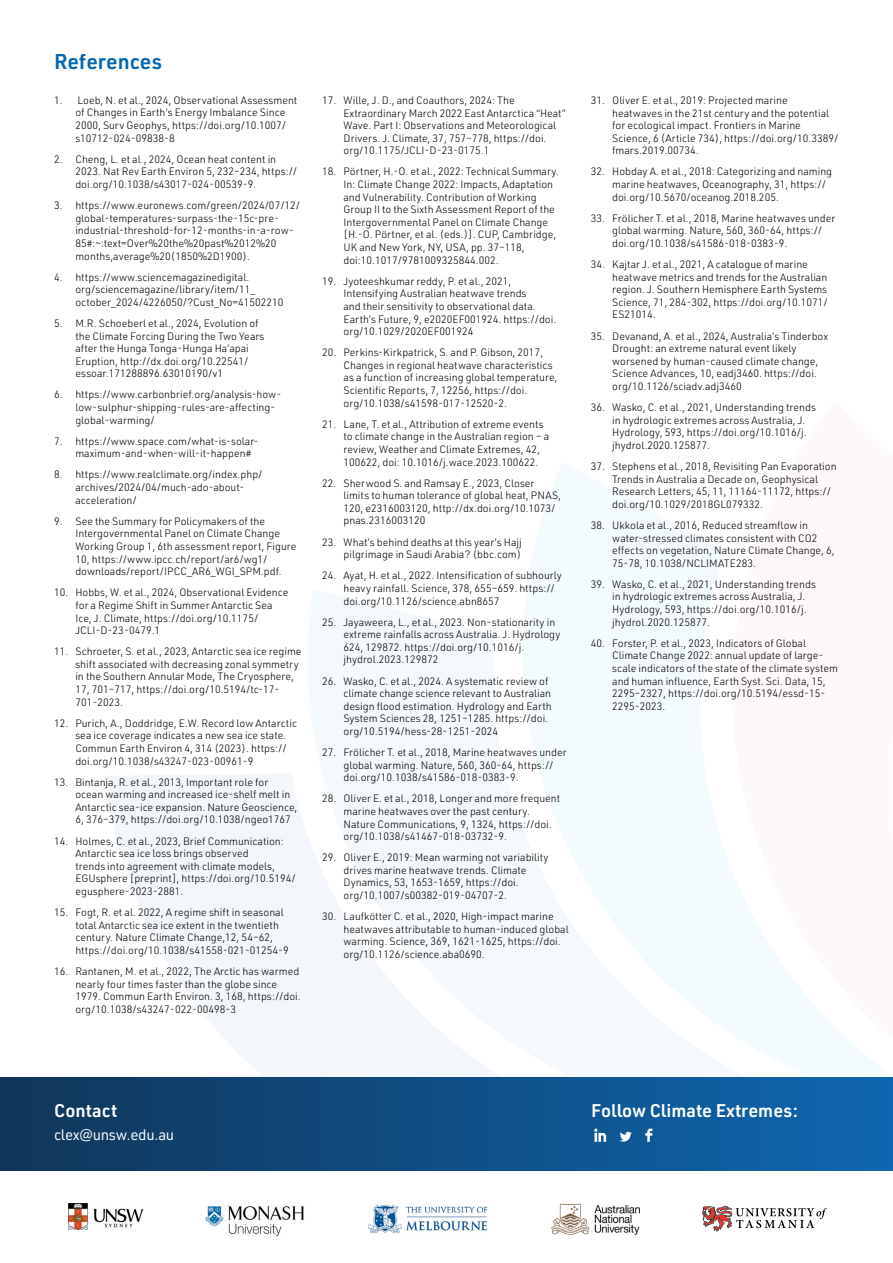
<style>
.page{position:relative;width:893px;height:1263px;background:#fff}
.page>*{position:absolute;margin:0;border:0;box-sizing:border-box;transform-origin:0 0}
.t1{font:600 21px "URWDIN";letter-spacing:.005em;color:#0066b3}
.t2{font:600 18px "URWDIN";color:#fff}
.t3{font:15px "URWDIN";letter-spacing:-.02em;color:#fff}
.t4{font:300 10.5px/12.6px "URWDIN";color:#000}
</style>
<div class="page">
<svg style="left:105px;top:774px;width:186px;height:303px;fill:#f3f7fb"></svg>
<svg style="left:291px;top:589px;width:213px;height:488px;fill:#f3f9fc"></svg>
<svg style="left:504px;top:462px;width:204px;height:615px;fill:#f3fbfe"></svg>
<svg style="left:708px;top:543px;width:185px;height:534px"></svg>
<img style="left:551px;top:1203px;width:89px;height:32px">
<img style="left:205px;top:1206px;width:100px;height:31px">
<img style="left:368px;top:1204px;width:120px;height:31px">
<img style="left:68px;top:1203px;width:74px;height:26px">
<svg style="left:702px;top:1206px;width:125px;height:26px"></svg>
<div style="left:0;top:1077px;width:893px;height:93px;background:linear-gradient(to right,#11365a,#0f67b0)"></div>
<svg style="left:620px;top:1132px;width:12px;height:9px"></svg>
<svg style="left:645px;top:1128px;width:7px;height:14px"></svg>
<svg style="left:594px;top:1128px;width:12px;height:14px"></svg>
<h1 class="t1" style="left:54px;top:47px;width:110px">References</h1>
<p class="t4" style="left:75px;top:94px;width:223px;text-indent:-21px">1. Loeb, N. et al., 2024, Observational Assessment of Changes in Earth’s Energy Imbalance Since 2000, Surv Geophys, https://doi.org/10.1007/ s10712-024-09838-8</p>
<p class="t4" style="left:75px;top:152px;width:223px;text-indent:-21px">2. Cheng, L. et al., 2024, Ocean heat content in<br>2023. Nat Rev Earth Environ 5, 232–234, https:// doi.org/10.1038/s43017-024-00539-9.</p>
<p class="t4" style="left:75px;top:199px;width:226px;text-indent:-21px">3. https://www.euronews.com/green/2024/07/12/ global-temperatures-surpass-the-15c-pre&shy;industrial-threshold-for-12-months-in-a-row-85#:~:text=Over%20the%20past%2012%20 months,average%20(1850%2D1900).</p>
<p class="t4" style="left:75px;top:270px;width:210px;text-indent:-21px">4. https://www.sciencemagazinedigital. org/sciencemagazine/library/item/11_ october_2024/4226050/?Cust_No=41502210</p>
<p class="t4" style="left:75px;top:317px;width:191px;text-indent:-21px">5. M.R. Schoeberl et al., 2024, Evolution of the Climate Forcing During the Two Years after the Hunga Tonga-Hunga Ha’apai Eruption, http://dx.doi.org/10.22541/ essoar.171288896.63010190/v1</p>
<p class="t4" style="left:75px;top:388px;width:207px;text-indent:-21px">6. https://www.carbonbrief.org/analysis-how&shy;low-sulphur-shipping-rules-are-affecting&shy;global-warming/</p>
<p class="t4" style="left:75px;top:434px;width:185px;text-indent:-21px">7. https://www.space.com/what-is-solar&shy;maximum-and-when-will-it-happen#</p>
<p class="t4" style="left:75px;top:468px;width:189px;text-indent:-21px">8. https://www.realclimate.org/index.php/ archives/2024/04/much-ado-about&shy;acceleration/</p>
<p class="t4" style="left:75px;top:514px;width:223px;text-indent:-21px">9. See the Summary for Policymakers of the Intergovernmental Panel on Climate Change Working Group 1, 6th assessment report, Figure 10, https://www.ipcc.ch/report/ar6/wg1/ downloads/report/IPCC_AR6_WGI_SPM.pdf.</p>
<p class="t4" style="left:75px;top:586px;width:215px;text-indent:-21px">10. Hobbs, W. et al., 2024, Observational Evidence for a Regime Shift in Summer Antarctic Sea Ice, J. Climate, https://doi.org/10.1175/ JCLI-D-23-0479.1</p>
<p class="t4" style="left:75px;top:645px;width:228px;text-indent:-21px">11. Schroeter, S. et al., 2023, Antarctic sea ice regime shift associated with decreasing zonal symmetry in the Southern Annular Mode, The Cryosphere, 17, 701–717, https://doi.org/10.5194/tc-17- 701-2023.</p>
<p class="t4" style="left:75px;top:716px;width:223px;text-indent:-21px">12. Purich, A., Doddridge, E.W. Record low Antarctic sea ice coverage indicates a new sea ice state.<br>Commun Earth Environ 4, 314 (2023). https:// doi.org/10.1038/s43247-023-00961-9</p>
<p class="t4" style="left:75px;top:775px;width:224px;text-indent:-21px">13. Bintanja, R. et al., 2013, Important role for ocean warming and increased ice-shelf melt in Antarctic sea-ice expansion. Nature Geoscience, 6, 376–379, https://doi.org/10.1038/ngeo1767</p>
<p class="t4" style="left:75px;top:834px;width:222px;text-indent:-21px">14. Holmes, C. et al., 2023, Brief Communication:<br>Antarctic sea ice loss brings observed<br>trends into agreement with climate models, EGUsphere [preprint], https://doi.org/10.5194/ egusphere-2023-2881.</p>
<p class="t4" style="left:75px;top:906px;width:215px;text-indent:-21px">15. Fogt, R. et al. 2022, A regime shift in seasonal total Antarctic sea ice extent in the twentieth century. Nature Climate Change,12, 54–62, https://doi.org/10.1038/s41558-021-01254-9</p>
<p class="t4" style="left:75px;top:965px;width:227px;text-indent:-21px">16. Rantanen, M. et al., 2022, The Arctic has warmed nearly four times faster than the globe since 1979. Commun Earth Environ. 3, 168, https://doi. org/10.1038/s43247-022-00498-3</p>
<p class="t4" style="left:343px;top:94px;width:224px;text-indent:-21px">17. Wille, J. D., and Coauthors, 2024: The Extraordinary March 2022 East Antarctica “Heat” Wave. Part I: Observations and Meteorological Drivers. J. Climate, 37, 757–778, https://doi. org/10.1175/JCLI-D-23-0175.1</p>
<p class="t4" style="left:343px;top:165px;width:217px;text-indent:-21px">18. Pörtner, H.-O. et al., 2022: Technical Summary.<br>In: Climate Change 2022: Impacts, Adaptation and Vulnerability. Contribution of Working Group II to the Sixth Assessment Report of the Intergovernmental Panel on Climate Change [H.-O. Pörtner, et al. (eds.)]. CUP, Cambridge, UK and New York, NY, USA, pp. 37–118, doi:10.1017/9781009325844.002.</p>
<p class="t4" style="left:343px;top:274px;width:214px;text-indent:-21px">19. Jyoteeshkumar reddy, P. et al., 2021, Intensifying Australian heatwave trends<br>and their sensitivity to observational data.<br>Earth’s Future, 9, e2020EF001924. https://doi. org/10.1029/2020EF001924</p>
<p class="t4" style="left:343px;top:346px;width:215px;text-indent:-21px">20. Perkins-Kirkpatrick, S. and P. Gibson, 2017, Changes in regional heatwave characteristics as a function of increasing global temperature, Scientific Reports, 7, 12256, https://doi. org/10.1038/s41598-017-12520-2.</p>
<p class="t4" style="left:343px;top:417px;width:207px;text-indent:-21px">21. Lane, T. et al., Attribution of extreme events to climate change in the Australian region – a review, Weather and Climate Extremes, 42, 100622, doi: 10.1016/j.wace.2023.100622.</p>
<p class="t4" style="left:343px;top:476px;width:219px;text-indent:-21px">22. Sherwood S. and Ramsay E., 2023, Closer limits to human tolerance of global heat, PNAS, 120, e2316003120, http://dx.doi.org/10.1073/ pnas.2316003120</p>
<p class="t4" style="left:322px;top:535px;width:201px;text-align:right">23. What’s behind deaths at this year’s Hajj pilgrimage in Saudi Arabia? (bbc.com)</p>
<p class="t4" style="left:343px;top:569px;width:220px;text-indent:-21px">24. Ayat, H. et al., 2022. Intensification of subhourly heavy rainfall. Science, 378, 655–659. https:// doi.org/10.1126/science.abn8657</p>
<p class="t4" style="left:343px;top:615px;width:218px;text-indent:-21px">25. Jayaweera, L., et al., 2023. Non-stationarity in extreme rainfalls across Australia. J. Hydrology 624, 129872. https://doi.org/10.1016/j. jhydrol.2023.129872</p>
<p class="t4" style="left:343px;top:674px;width:210px;text-indent:-21px">26. Wasko, C. et al., 2024. A systematic review of climate change science relevant to Australian design flood estimation. Hydrology and Earth System Sciences 28, 1251–1285. https://doi. org/10.5194/hess-28-1251-2024</p>
<p class="t4" style="left:343px;top:746px;width:225px;text-indent:-21px">27. Frölicher T. et al., 2018, Marine heatwaves under global warming. Nature, 560, 360-64, https:// doi.org/10.1038/s41586-018-0383-9.</p>
<p class="t4" style="left:343px;top:792px;width:218px;text-indent:-21px">28. Oliver E. et al., 2018, Longer and more frequent marine heatwaves over the past century.<br>Nature Communications, 9, 1324, https://doi. org/10.1038/s41467-018-03732-9.</p>
<p class="t4" style="left:343px;top:851px;width:207px;text-indent:-21px">29. Oliver E., 2019: Mean warming not variability drives marine heatwave trends. Climate Dynamics, 53, 1653-1659, https://doi. org/10.1007/s00382-019-04707-2.</p>
<p class="t4" style="left:343px;top:910px;width:227px;text-indent:-21px">30. Laufkötter C. et al., 2020, High-impact marine heatwaves attributable to human-induced global warming. Science, 369, 1621-1625, https://doi. org/10.1126/science.aba0690.</p>
<p class="t4" style="left:612px;top:94px;width:228px;text-indent:-21px">31. Oliver E. et al., 2019: Projected marine heatwaves in the 21st century and the potential for ecological impact. Frontiers in Marine Science, 6 (Article 734), https://doi.org/10.3389/ fmars.2019.00734.</p>
<p class="t4" style="left:612px;top:165px;width:221px;text-indent:-21px">32. Hobday A. et al., 2018: Categorizing and naming marine heatwaves, Oceanography, 31, https:// doi.org/10.5670/oceanog.2018.205.</p>
<p class="t4" style="left:612px;top:211px;width:225px;text-indent:-21px">33. Frölicher T. et al., 2018, Marine heatwaves under global warming. Nature, 560, 360-64, https:// doi.org/10.1038/s41586-018-0383-9.</p>
<p class="t4" style="left:612px;top:258px;width:217px;text-indent:-21px">34. Kajtar J. et al., 2021, A catalogue of marine heatwave metrics and trends for the Australian region. J. Southern Hemisphere Earth Systems Science, 71, 284-302, https://doi.org/10.1071/ ES21014.</p>
<p class="t4" style="left:612px;top:329px;width:217px;text-indent:-21px">35. Devanand, A. et al., 2024, Australia’s Tinderbox Drought: an extreme natural event likely worsened by human-caused climate change, Science Advances, 10, eadj3460. https://doi. org/10.1126/sciadv.adj3460</p>
<p class="t4" style="left:612px;top:401px;width:205px;text-indent:-21px">36. Wasko, C. et al., 2021, Understanding trends in hydrologic extremes across Australia, J.<br>Hydrology, 593, https://doi.org/10.1016/j. jhydrol.2020.125877.</p>
<p class="t4" style="left:612px;top:460px;width:226px;text-indent:-21px">37. Stephens et al., 2018, Revisiting Pan Evaporation Trends in Australia a Decade on, Geophysical Research Letters, 45, 11, 11164-11172, https:// doi.org/10.1029/2018GL079332.</p>
<p class="t4" style="left:612px;top:519px;width:224px;text-indent:-21px">38. Ukkola et al., 2016, Reduced streamflow in water-stressed climates consistent with CO2 effects on vegetation, Nature Climate Change, 6, 75-78, 10.1038/NCLIMATE283.</p>
<p class="t4" style="left:612px;top:577px;width:205px;text-indent:-21px">39. Wasko, C. et al., 2021, Understanding trends in hydrologic extremes across Australia, J.<br>Hydrology, 593, https://doi.org/10.1016/j. jhydrol.2020.125877.</p>
<p class="t4" style="left:612px;top:636px;width:227px;text-indent:-21px">40. Forster, P. et al., 2023, Indicators of Global Climate Change 2022: annual update of large&shy;scale indicators of the state of the climate system and human influence, Earth Syst. Sci. Data, 15, 2295–2327, https://doi.org/10.5194/essd-15- 2295-2023.</p>
<h2 class="t2" style="left:54px;top:1098px;width:65px">Contact</h2>
<h2 class="t2" style="left:591px;top:1098px;width:208px">Follow Climate Extremes:</h2>
<h3 class="t3" style="left:54px;top:1125px;width:122px">clex@unsw.edu.au</h3>
</div>
